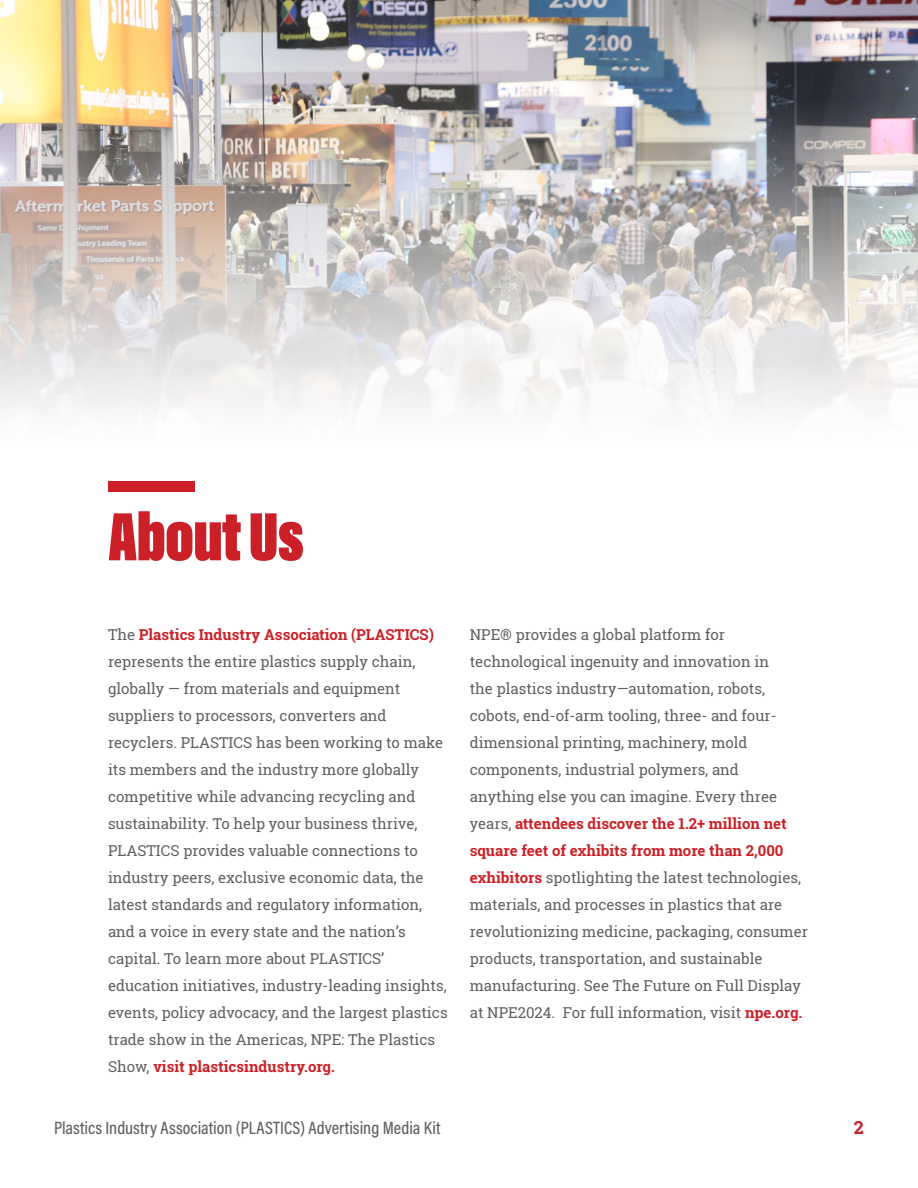
<style>
.page{position:relative;width:918px;height:1188px;background:#fff}
.page>*{position:absolute;margin:0;border:0;box-sizing:border-box;transform-origin:0 0}
.t1{font:900 70.5px "Acumin Pro Extra Cond";letter-spacing:-.015em;color:#cb2027}
.t2{font:500 18px "Acumin Pro Cond";color:#5f605f}
.t3{font:700 18px "Roboto Slab";color:#cb2027}
.t4{font:15px/27px "Roboto Slab";color:#5f605f}
.s1{font-weight:700;color:#cb2027}
</style>
<div class="page">
<img style="left:0;top:0;width:918px;height:128px">
<svg style="left:0;top:128px;width:918px;height:284px"></svg>
<div style="left:108px;top:481px;width:87px;height:11px;background:#cb2027"></div>
<h1 class="t1" style="left:108px;top:494px;width:198px">About Us</h1>
<p class="t4" style="left:108px;top:621px;width:341px">The <span class="s1">Plastics Industry Association (PLASTICS) </span>represents the entire plastics supply chain, globally — from materials and equipment suppliers to processors, converters and recyclers. PLASTICS has been working to make its members and the industry more globally competitive while advancing recycling and sustainability. To help your business thrive, PLASTICS provides valuable connections to industry peers, exclusive economic data, the latest standards and regulatory information, and a voice in every state and the nation’s capital. To learn more about PLASTICS’ education initiatives, industry-leading insights, events, policy advocacy, and the largest plastics trade show in the Americas, NPE: The Plastics Show, <span class="s1">visit plasticsindustry.org.</span></p>
<p class="t4" style="left:470px;top:621px;width:340px">NPE® provides a global platform for technological ingenuity and innovation in<br>the plastics industry—automation, robots, cobots, end-of-arm tooling, three- and four&shy;dimensional printing, machinery, mold components, industrial polymers, and<br>anything else you can imagine. Every three years, <span class="s1">attendees discover the 1.2+ million net square feet of exhibits from more than 2,000 exhibitors</span> spotlighting the latest technologies, materials, and processes in plastics that are revolutionizing medicine, packaging, consumer products, transportation, and sustainable manufacturing. See The Future on Full Display at NPE2024. For full information, visit <span class="s1">npe.org.</span></p>
<p class="t2" style="left:54px;top:1116px;width:388px">Plastics Industry Association (PLASTICS) Advertising Media Kit</p>
<p class="t3" style="left:854px;top:1115px;width:11px">2</p>
</div>
